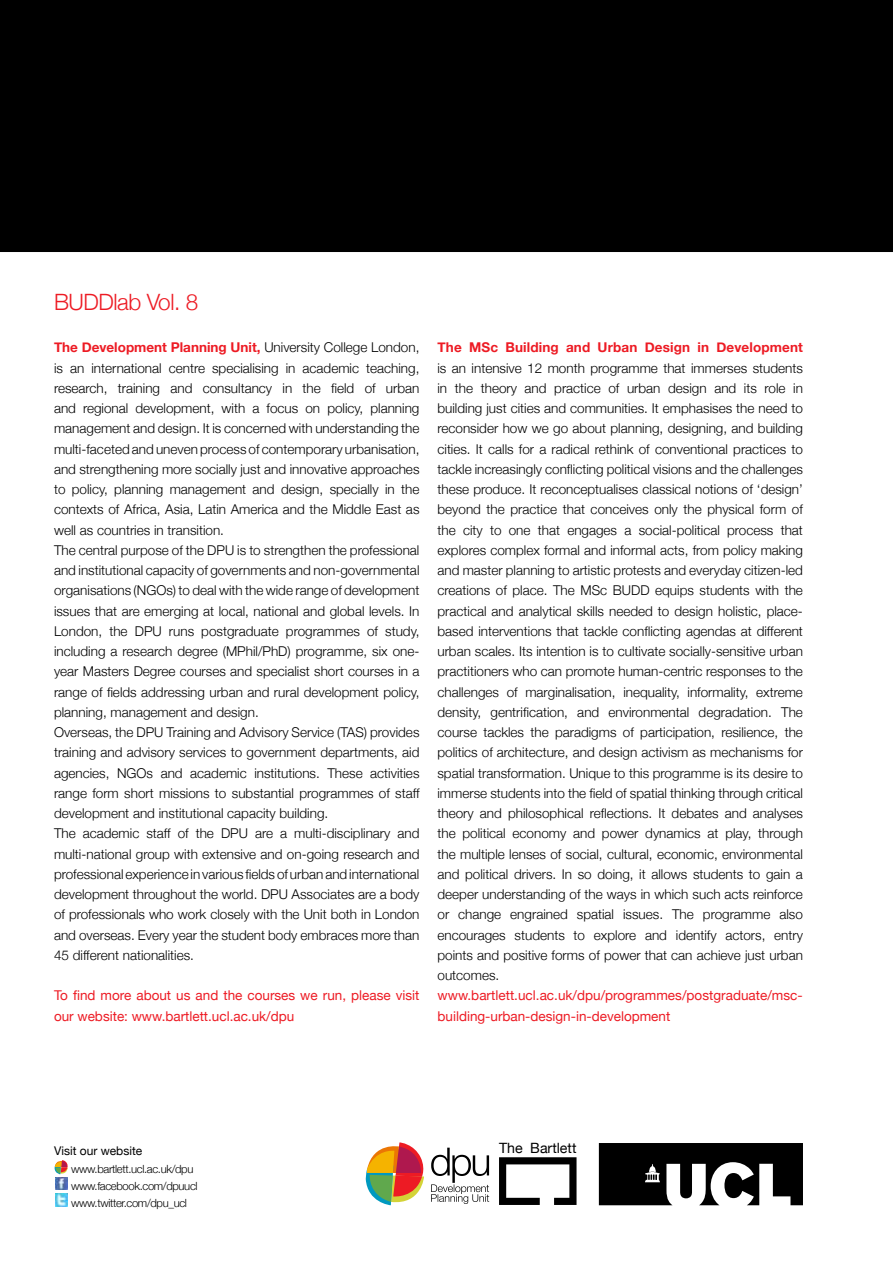
<style>
.page{position:relative;width:893px;height:1263px;background:#fff}
.page>*{position:absolute;margin:0;border:0;box-sizing:border-box;transform-origin:0 0}
.t1{font:300 22.5px "Helvetica Neue";letter-spacing:-.02em;color:#ed1b24}
.t2{font:14.25px "Helvetica Neue";color:#000}
.t3{font:300 13.5px/20.2px "Helvetica Neue";color:#000}
.t4{font:13.5px/20.2px "Helvetica Neue";color:#ed1b24}
.t5{font:700 13.5px "Helvetica Neue";letter-spacing:.01em;color:#ed1b24}
.t6{font:12px "Helvetica Neue";color:#000}
.t7{font:300 11.25px/17px "Helvetica Neue";letter-spacing:-.03em;color:#000}
.s1{font-weight:700;color:#ed1b24}
</style>
<div class="page">
<div style="left:0;top:0;width:893px;height:32px;background:#000"></div>
<div style="left:0;top:32px;width:893px;height:220px;background:#000"></div>
<svg style="left:499px;top:1157px;width:77px;height:48px"></svg>
<svg style="left:55px;top:1160px;width:13px;height:46px"></svg>
<svg style="left:366px;top:1142px;width:123px;height:63px"></svg>
<svg style="left:599px;top:1143px;width:204px;height:62px"></svg>
<h1 class="t1" style="left:54px;top:288px;width:146px">BUDDlab Vol. 8</h1>
<p class="t3" style="left:54px;top:337px;width:367px"><span class="s1">The Development Planning Unit,</span> University College London, is an international centre specialising in academic teaching, research, training and consultancy in the field of urban and regional development, with a focus on policy, planning management and design. It is concerned with understanding the multi-faceted and uneven process of contemporary urbanisation, and strengthening more socially just and innovative approaches to policy, planning management and design, specially in the contexts of Africa, Asia, Latin America and the Middle East as well as countries in transition.<br>The central purpose of the DPU is to strengthen the professional and institutional capacity of governments and non-governmental organisations (NGOs) to deal with the wide range of development issues that are emerging at local, national and global levels. In London, the DPU runs postgraduate programmes of study, including a research degree (MPhil/PhD) programme, six one&shy;year Masters Degree courses and specialist short courses in a range of fields addressing urban and rural development policy, planning, management and design.<br>Overseas, the DPU Training and Advisory Service (TAS) provides training and advisory services to government departments, aid agencies, NGOs and academic institutions. These activities range form short missions to substantial programmes of staff development and institutional capacity building.<br>The academic staff of the DPU are a multi-disciplinary and multi-national group with extensive and on-going research and professional experience in various fields of urban and international development throughout the world. DPU Associates are a body of professionals who work closely with the Unit both in London and overseas. Every year the student body embraces more than 45 different nationalities.</p>
<p class="t4" style="left:54px;top:985px;width:367px">To find more about us and the courses we run, please visit our website: www.bartlett.ucl.ac.uk/dpu</p>
<p class="t5" style="left:437px;top:339px;width:367px">The MSc Building and Urban Design in Development</p>
<p class="t3" style="left:437px;top:357px;width:367px;text-align:justify">is an intensive 12 month programme that immerses students in the theory and practice of urban design and its role in building just cities and communities. It emphasises the need to reconsider how we go about planning, designing, and building cities. It calls for a radical rethink of conventional practices to tackle increasingly conflicting political visions and the challenges these produce. It reconceptualises classical notions of ‘design’ beyond the practice that conceives only the physical form of the city to one that engages a social-political process that explores complex formal and informal acts, from policy making and master planning to artistic protests and everyday citizen-led creations of place. The MSc BUDD equips students with the practical and analytical skills needed to design holistic, place&shy;based interventions that tackle conflicting agendas at different urban scales. Its intention is to cultivate socially-sensitive urban practitioners who can promote human-centric responses to the challenges of marginalisation, inequality, informality, extreme density, gentrification, and environmental degradation. The course tackles the paradigms of participation, resilience, the politics of architecture, and design activism as mechanisms for spatial transformation. Unique to this programme is its desire to immerse students into the field of spatial thinking through critical theory and philosophical reflections. It debates and analyses the political economy and power dynamics at play, through the multiple lenses of social, cultural, economic, environmental and political drivers. In so doing, it allows students to gain a deeper understanding of the ways in which such acts reinforce or change engrained spatial issues. The programme also encourages students to explore and identify actors, entry points and positive forms of power that can achieve just urban outcomes.</p>
<p class="t4" style="left:437px;top:985px;width:367px">www.bartlett.ucl.ac.uk/dpu/programmes/postgraduate/msc&shy;building-urban-design-in-development</p>
<p class="t6" style="left:54px;top:1144px;width:89px">Visit our website</p>
<p class="t2" style="left:499px;top:1140px;width:79px">The Bartlett</p>
<p class="t7" style="left:71px;top:1161px;width:128px">www.bartlett.ucl.ac.uk/dpu www.facebook.com/dpuucl www.twitter.com/dpu_ucl</p>
</div>
